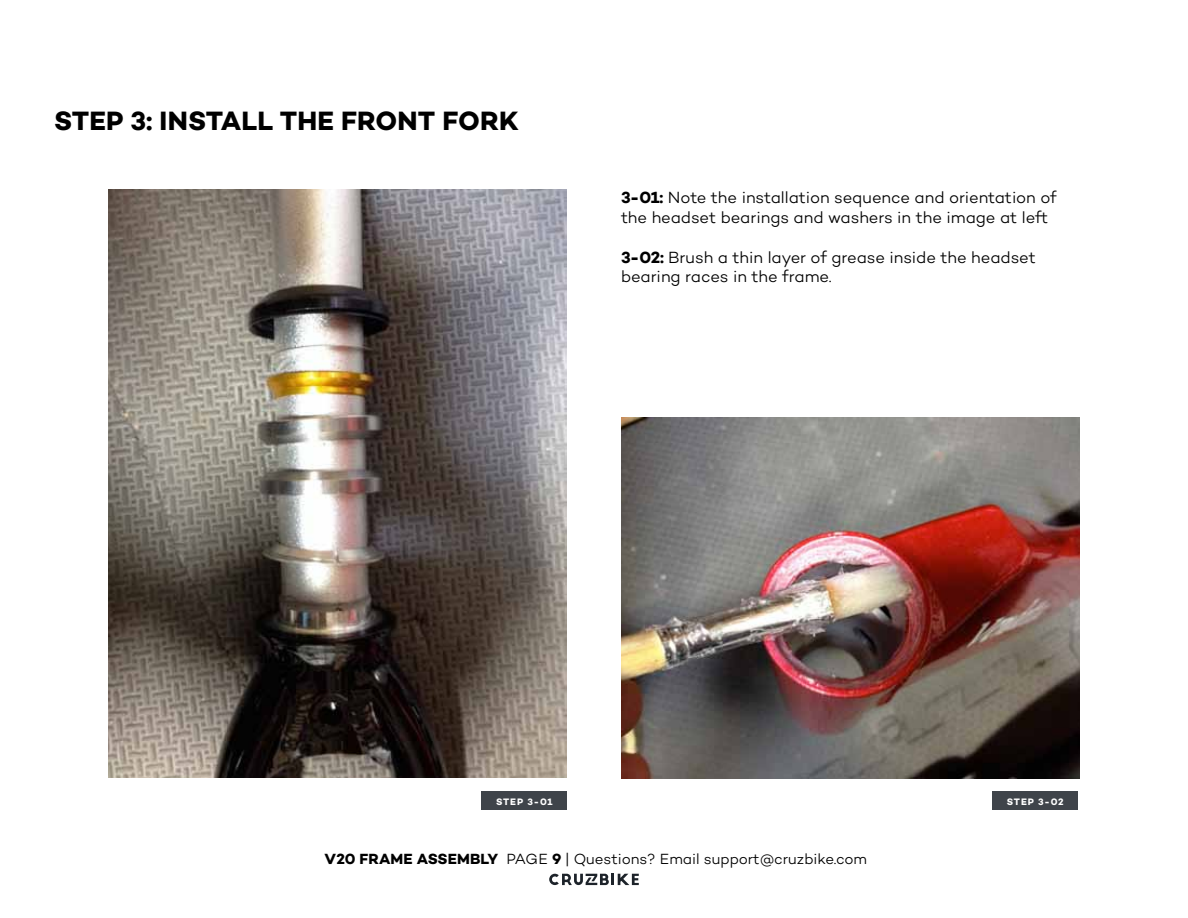
<style>
.page{position:relative;width:1188px;height:918px;background:#fff}
.page>*{position:absolute;margin:0;border:0;box-sizing:border-box;transform-origin:0 0}
.t1{font:27px "Campton Bold DEMO";letter-spacing:.005em;color:#000}
.t2{font:16.5px/19.8px "Campton Light DEMO";letter-spacing:-.005em;color:#000}
.t3{font:15px "Campton Light DEMO";letter-spacing:-.005em;color:#000}
.t4{font:700 9.6px "Campton";letter-spacing:.085em;color:#fff}
.s1{font-family:"Campton";font-weight:700}
.s2{font-family:"Campton Bold DEMO"}
.s3{font-family:"Loew"}
</style>
<div class="page">
<svg style="left:549px;top:874px;width:90px;height:11px"></svg>
<img style="left:108px;top:189px;width:459px;height:589px">
<img style="left:621px;top:417px;width:459px;height:362px">
<div style="left:482px;top:792px;width:85px;height:18px;background:#3f444a"></div>
<div style="left:993px;top:792px;width:85px;height:18px;background:#3f444a"></div>
<h1 class="t1" style="left:54px;top:105px;width:464px">Step 3: INSTALL THE FRONT FORK</h1>
<p class="t2" style="left:621px;top:188px;width:437px"><span class="s1">3-01:</span> Note the installation sequence and orientation of the headset bearings and washers in the image at left</p>
<p class="t2" style="left:621px;top:248px;width:416px"><span class="s1">3-02:</span> Brush a thin layer of grease inside the headset bearing races in the frame.</p>
<p class="t4" style="left:496px;top:795px;width:58px">STEP 3-01</p>
<p class="t4" style="left:1007px;top:795px;width:58px">STEP 3-02</p>
<p class="t3" style="left:325px;top:851px;width:544px"><span class="s2">V20 FRAME ASSEMBLY</span> PAGE <span class="s2">9</span> <span class="s3">|</span> Questions? Email support@cruzbike.com</p>
</div>
